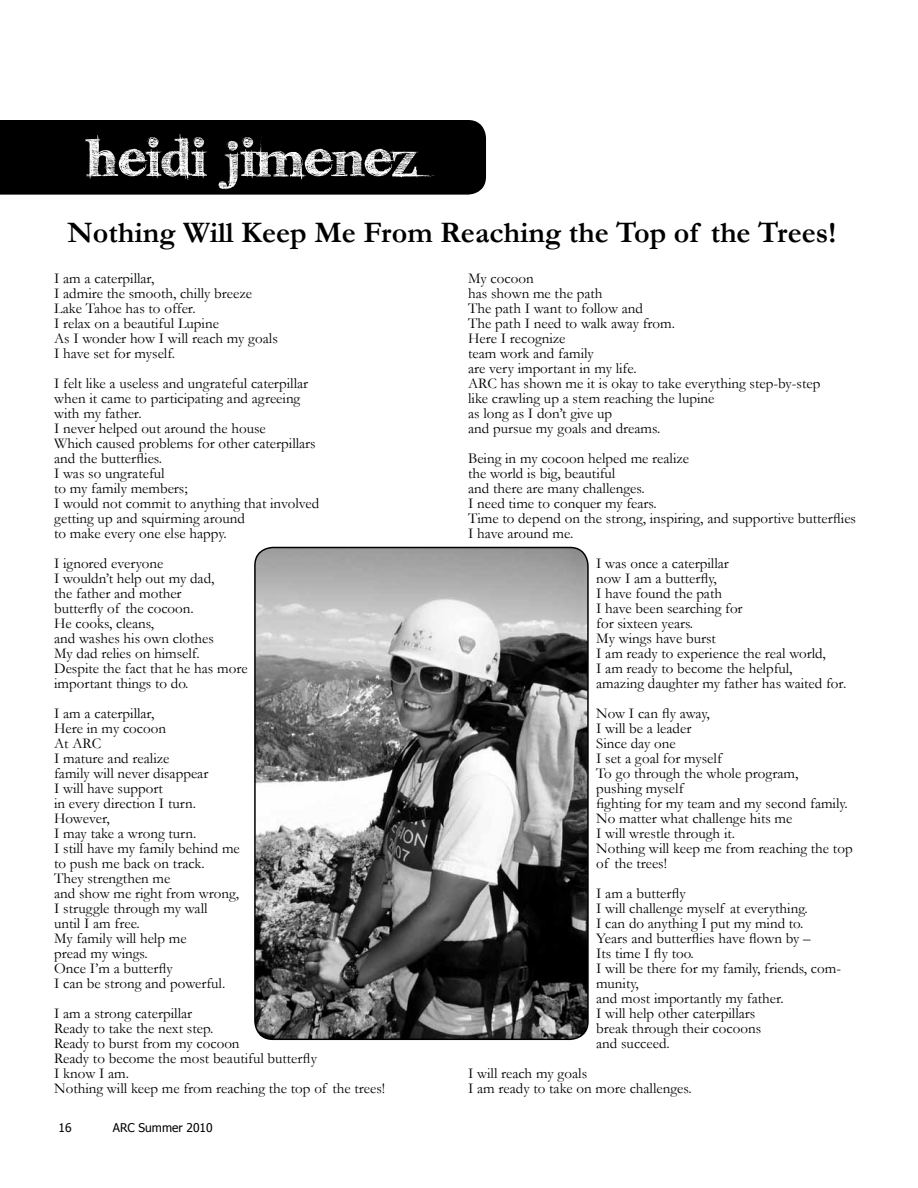
<style>
.page{position:relative;width:918px;height:1188px;background:#fff}
.page>*{position:absolute;margin:0;border:0;box-sizing:border-box;transform-origin:0 0}
.t1{font:67.5px "karabin E.";color:#fff}
.t2{font:700 30px "Garamond";color:#000}
.t3{font:15px/15px "Garamond";color:#000}
.t4{font:12px "Tahoma";color:#000}
</style>
<div class="page">
<div style="left:0;top:120px;width:486px;height:75px;background:#000"></div>
<img style="left:255px;top:548px;width:333px;height:491px">
<div style="left:254px;top:547px;width:335px;height:493px;border:2px solid #000;border-radius:18px"></div>
<h1 class="t1" style="left:85px;top:121px;width:334px">heidi jimenez</h1>
<h2 class="t2" style="left:68px;top:214px;width:770px">Nothing Will Keep Me From Reaching the Top of the Trees!</h2>
<p class="t3" style="left:54px;top:271px;width:225px">I am a caterpillar,<br>I admire the smooth, chilly breeze<br>Lake Tahoe has to offer.<br>I relax on a beautiful Lupine<br>As I wonder how I will reach my goals<br>I have set for myself.</p>
<p class="t3" style="left:54px;top:376px;width:267px">I felt like a useless and ungrateful caterpillar when it came to participating and agreeing with my father.<br>I never helped out around the house<br>Which caused problems for other caterpillars and the butterflies.<br>I was so ungrateful<br>to my family members;<br>I would not commit to anything that involved getting up and squirming around<br>to make every one else happy.</p>
<p class="t3" style="left:54px;top:556px;width:195px">I ignored everyone<br>I wouldn’t help out my dad,<br>the father and mother<br>butterfly of the cocoon.<br>He cooks, cleans,<br>and washes his own clothes<br>My dad relies on himself.<br>Despite the fact that he has more important things to do.</p>
<p class="t3" style="left:54px;top:706px;width:187px">I am a caterpillar,<br>Here in my cocoon<br>At ARC<br>I mature and realize<br>family will never disappear<br>I will have support<br>in every direction I turn.<br>However,<br>I may take a wrong turn.<br>I still have my family behind me to push me back on track.<br>They strengthen me<br>and show me right from wrong,<br>I struggle through my wall<br>until I am free.<br>My family will help me<br>pread my wings.<br>Once I’m a butterfly<br>I can be strong and powerful.</p>
<p class="t3" style="left:54px;top:1006px;width:333px">I am a strong caterpillar<br>Ready to take the next step.<br>Ready to burst from my cocoon<br>Ready to become the most beautiful butterfly<br>I know I am.<br>Nothing will keep me from reaching the top of the trees!</p>
<p class="t4" style="left:58px;top:1119px;width:15px">16</p>
<p class="t4" style="left:113px;top:1119px;width:101px">ARC Summer 2010</p>
<p class="t3" style="left:468px;top:271px;width:354px">My cocoon<br>has shown me the path<br>The path I want to follow and<br>The path I need to walk away from.<br>Here I recognize<br>team work and family<br>are very important in my life.<br>ARC has shown me it is okay to take everything step-by-step like crawling up a stem reaching the lupine<br>as long as I don’t give up<br>and pursue my goals and dreams.</p>
<p class="t3" style="left:468px;top:451px;width:389px">Being in my cocoon helped me realize<br>the world is big, beautiful<br>and there are many challenges.<br>I need time to conquer my fears.<br>Time to depend on the strong, inspiring, and supportive butterflies I have around me.</p>
<p class="t3" style="left:596px;top:556px;width:252px">I was once a caterpillar<br>now I am a butterfly,<br>I have found the path<br>I have been searching for<br>for sixteen years.<br>My wings have burst<br>I am ready to experience the real world,<br>I am ready to become the helpful,<br>amazing daughter my father has waited for.</p>
<p class="t3" style="left:596px;top:706px;width:258px">Now I can fly away,<br>I will be a leader<br>Since day one<br>I set a goal for myself<br>To go through the whole program,<br>pushing myself<br>fighting for my team and my second family.<br>No matter what challenge hits me<br>I will wrestle through it.<br>Nothing will keep me from reaching the top of the trees!</p>
<p class="t3" style="left:596px;top:886px;width:246px">I am a butterfly<br>I will challenge myself at everything.<br>I can do anything I put my mind to.<br>Years and butterflies have flown by –<br>Its time I fly too.<br>I will be there for my family, friends, com&shy;munity,<br>and most importantly my father.<br>I will help other caterpillars<br>break through their cocoons<br>and succeed.</p>
<p class="t3" style="left:468px;top:1066px;width:225px">I will reach my goals<br>I am ready to take on more challenges.</p>
</div>
